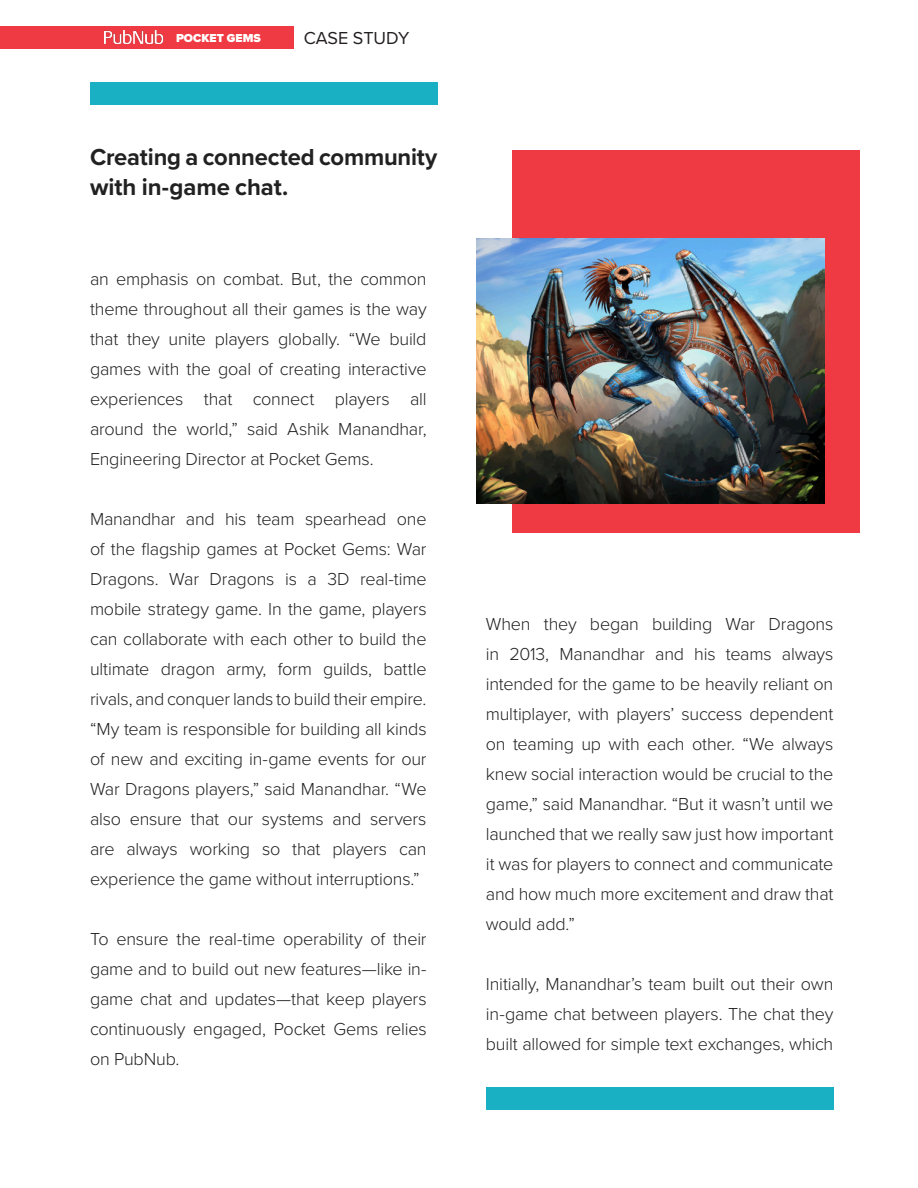
<style>
.page{position:relative;width:918px;height:1188px;background:#fff}
.page>*{position:absolute;margin:0;border:0;box-sizing:border-box;transform-origin:0 0}
.t1{font:700 24px/30px "Proxima Nova";letter-spacing:-.005em;color:#212121}
.t2{font:300 18px/30px "Proxima Nova";letter-spacing:-.015em;color:#212121;text-align:justify}
.t3{font:18px "Proxima Nova";letter-spacing:-.005em;color:#231f20}
.t4{font:900 12px "Proxima Nova";color:#fff}
</style>
<div class="page">
<div style="left:512px;top:150px;width:348px;height:382px;background:#f03a43"></div>
<img style="left:477px;top:239px;width:347px;height:265px">
<div style="left:486px;top:1087px;width:347px;height:23px;background:#1ab0c3"></div>
<div style="left:90px;top:82px;width:347px;height:23px;background:#1ab0c3"></div>
<div style="left:0;top:26px;width:294px;height:23px;background:#f03a43"></div>
<img style="left:105px;top:30px;width:59px;height:13px">
<p class="t4" style="left:176px;top:29px;width:86px">POCKET GEMS</p>
<p class="t3" style="left:304px;top:24px;width:107px">CASE STUDY</p>
<p class="t1" style="left:90px;top:141px;width:349px">Creating a connected community with in-game chat.</p>
<p class="t2" style="left:90px;top:263px;width:338px">an emphasis on combat. But, the common theme throughout all their games is the way that they unite players globally. “We build games with the goal of creating interactive experiences that connect players all around the world,” said Ashik Manandhar, Engineering Director at Pocket Gems.</p>
<p class="t2" style="left:90px;top:503px;width:338px">Manandhar and his team spearhead one of the flagship games at Pocket Gems: War Dragons. War Dragons is a 3D real-time mobile strategy game. In the game, players can collaborate with each other to build the ultimate dragon army, form guilds, battle rivals, and conquer lands to build their empire. “My team is responsible for building all kinds of new and exciting in-game events for our War Dragons players,” said Manandhar. “We also ensure that our systems and servers are always working so that players can experience the game without interruptions.”</p>
<p class="t2" style="left:90px;top:923px;width:338px">To ensure the real-time operability of their game and to build out new features—like in&shy;game chat and updates—that keep players continuously engaged, Pocket Gems relies on PubNub.</p>
<p class="t2" style="left:486px;top:608px;width:349px">When they began building War Dragons in 2013, Manandhar and his teams always intended for the game to be heavily reliant on multiplayer, with players’ success dependent on teaming up with each other. “We always knew social interaction would be crucial to the game,” said Manandhar. “But it wasn’t until we launched that we really saw just how important it was for players to connect and communicate and how much more excitement and draw that would add.”</p>
<p class="t2" style="left:486px;top:968px;width:349px">Initially, Manandhar’s team built out their own in-game chat between players. The chat they built allowed for simple text exchanges, which</p>
</div>
